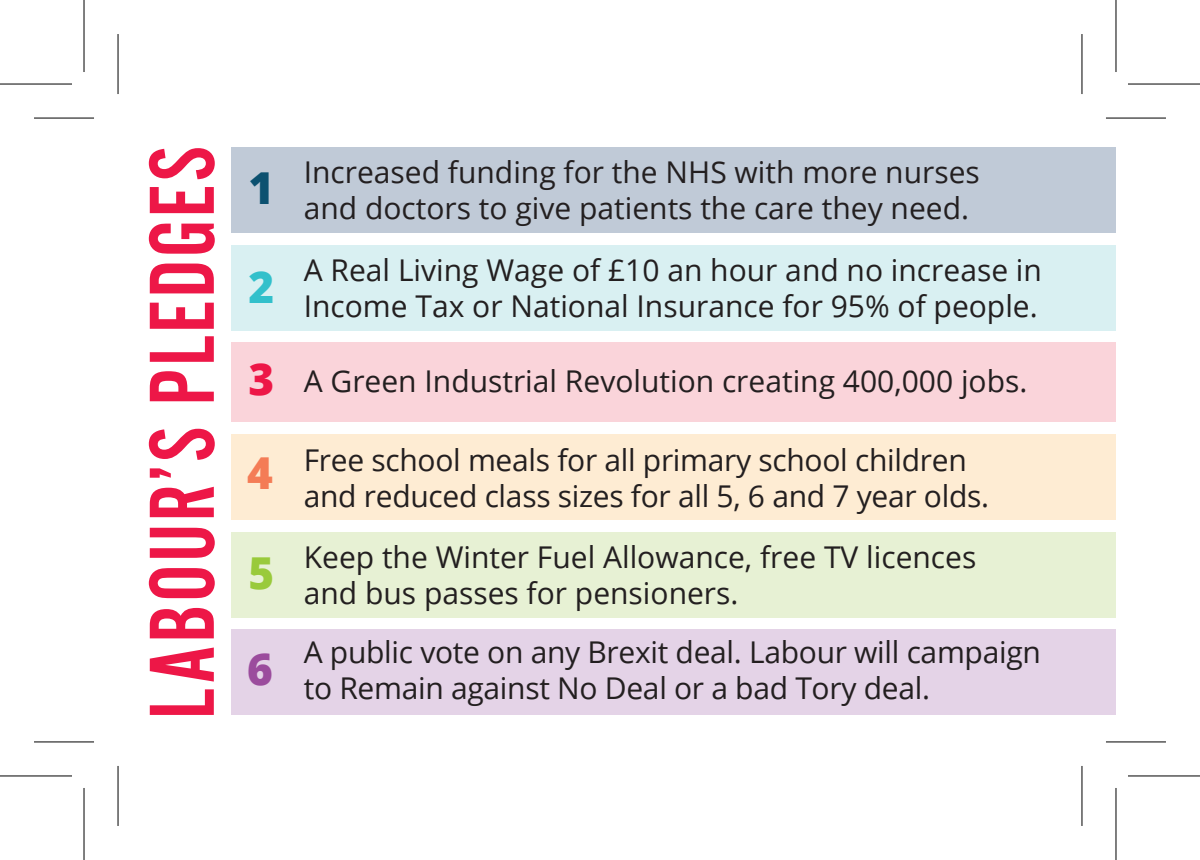
<style>
.page{position:relative;width:1200px;height:860px;background:#fff}
.page>*{position:absolute;margin:0;border:0;box-sizing:border-box;transform-origin:0 0}
.t1{font:96px "Alternate Got No 2 D";letter-spacing:.02em;color:#ed1747}
.t2{font:800 44px "Open Sans";color:#0c5170}
.t3{font:800 44px "Open Sans";color:#32c0cb}
.t4{font:800 44px "Open Sans";color:#ed1747}
.t5{font:800 44px "Open Sans";color:#f47c56}
.t6{font:800 44px "Open Sans";color:#99ca3b}
.t7{font:800 44px "Open Sans";color:#9b4c9d}
.t8{font:30px/36px "Open Sans";color:#231f20}
</style>
<div class="page">
<div style="left:231px;top:245px;width:885px;height:85px;background:#d9f0f2"></div>
<div style="left:231px;top:343px;width:885px;height:79px;background:#fad4da"></div>
<div style="left:231px;top:434px;width:885px;height:85px;background:#feecd3"></div>
<div style="left:231px;top:532px;width:885px;height:85px;background:#e7f1d4"></div>
<div style="left:231px;top:630px;width:885px;height:85px;background:#e4d3e7"></div>
<div style="left:231px;top:147px;width:885px;height:85px;background:#c0cad7"></div>
<svg style="left:34px;top:742px;width:60px;height:1px"></svg>
<svg style="left:1106px;top:742px;width:60px;height:1px"></svg>
<svg style="left:1082px;top:34px;width:1px;height:60px"></svg>
<svg style="left:1082px;top:766px;width:1px;height:60px"></svg>
<hr style="left:34px;top:117px;width:60px;height:2px;background:#000">
<hr style="left:1106px;top:117px;width:60px;height:2px;background:#000">
<hr style="left:34px;top:741px;width:60px;height:1px;background:#000">
<hr style="left:1106px;top:741px;width:60px;height:1px;background:#000">
<hr style="left:117px;top:34px;width:2px;height:60px;background:#000">
<hr style="left:117px;top:766px;width:2px;height:60px;background:#000">
<hr style="left:1081px;top:34px;width:1px;height:60px;background:#000">
<hr style="left:1081px;top:766px;width:1px;height:60px;background:#000">
<svg style="left:0;top:776px;width:72px;height:1px"></svg>
<svg style="left:1128px;top:776px;width:72px;height:1px"></svg>
<svg style="left:1116px;top:0;width:1px;height:72px"></svg>
<svg style="left:1116px;top:788px;width:1px;height:72px"></svg>
<hr style="left:0;top:83px;width:72px;height:2px;background:#000">
<hr style="left:1128px;top:83px;width:72px;height:2px;background:#000">
<hr style="left:0;top:775px;width:72px;height:1px;background:#000">
<hr style="left:1128px;top:775px;width:72px;height:1px;background:#000">
<hr style="left:83px;top:0;width:2px;height:72px;background:#000">
<hr style="left:83px;top:788px;width:2px;height:72px;background:#000">
<hr style="left:1115px;top:0;width:1px;height:72px;background:#000">
<hr style="left:1115px;top:788px;width:1px;height:72px;background:#000">
<h1 class="t1" style="left:131px;top:719px;width:575px;rotate:-90deg">LABOUR’S PLEDGES</h1>
<h2 class="t2" style="left:248px;top:154px;width:27px">1</h2>
<h2 class="t3" style="left:248px;top:253px;width:27px">2</h2>
<h2 class="t4" style="left:248px;top:345px;width:27px">3</h2>
<h2 class="t5" style="left:247px;top:440px;width:27px">4</h2>
<h2 class="t6" style="left:248px;top:539px;width:27px">5</h2>
<h2 class="t7" style="left:247px;top:635px;width:27px">6</h2>
<p class="t8" style="left:304px;top:153px;width:677px">Increased funding for the NHS with more nurses and doctors to give patients the care they need.</p>
<p class="t8" style="left:304px;top:251px;width:740px">A Real Living Wage of £10 an hour and no increase in<br>Income Tax or National Insurance for 95% of people.</p>
<p class="t8" style="left:304px;top:362px;width:725px">A Green Industrial Revolution creating 400,000 jobs.</p>
<p class="t8" style="left:304px;top:441px;width:687px">Free school meals for all primary school children and reduced class sizes for all 5, 6 and 7 year olds.</p>
<p class="t8" style="left:304px;top:538px;width:674px">Keep the Winter Fuel Allowance, free TV licences and bus passes for pensioners.</p>
<p class="t8" style="left:304px;top:633px;width:739px">A public vote on any Brexit deal. Labour will campaign to Remain against No Deal or a bad Tory deal.</p>
</div>
